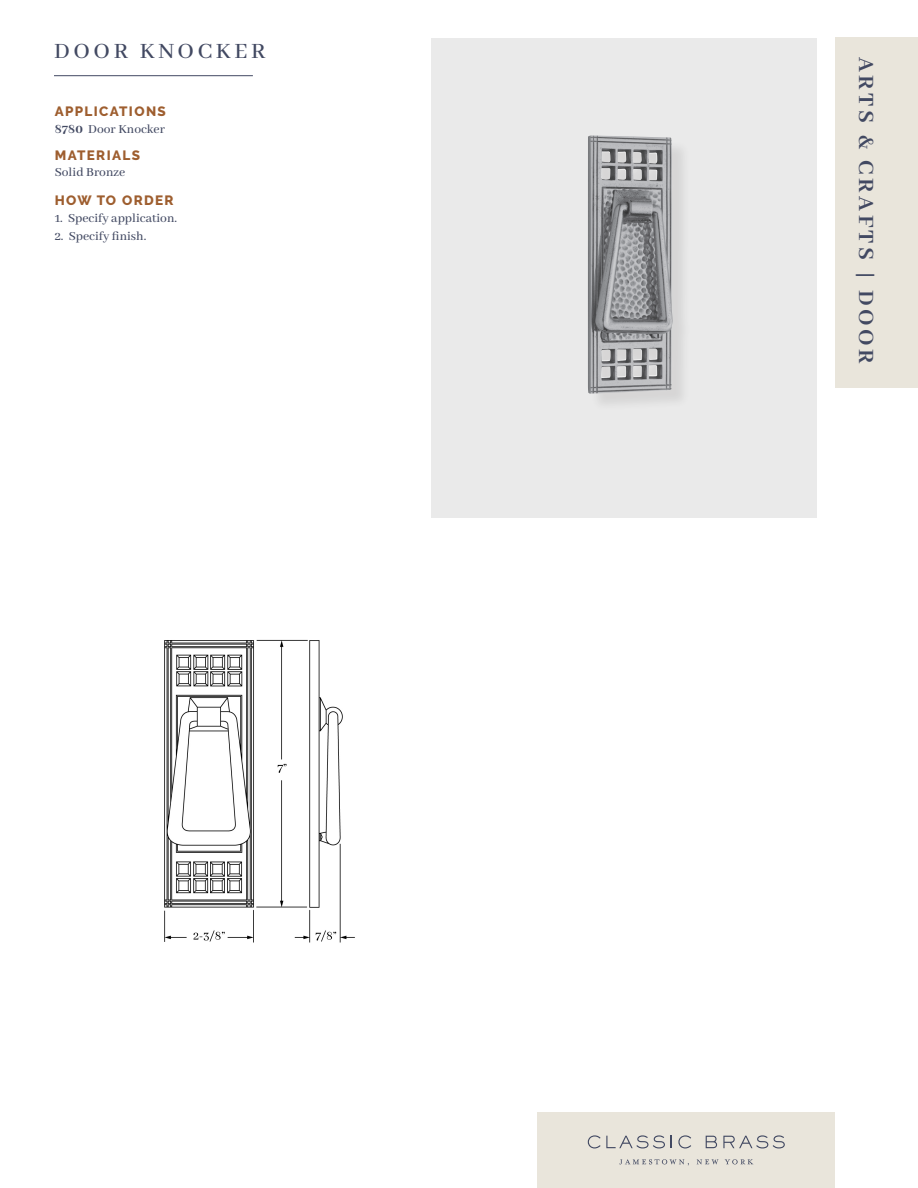
<style>
.page{position:relative;width:918px;height:1188px;background:#fff}
.page>*{position:absolute;margin:0;border:0;box-sizing:border-box;transform-origin:0 0}
.t1{font:700 24px "Abhaya Libre";letter-spacing:.15em;color:#424962}
.t2{font:500 24px "Abhaya Libre";letter-spacing:.15em;color:#424962}
.t3{font:500 13.5px "Abhaya Libre";color:#424962}
.t4{font:800 13.5px "Raleway";letter-spacing:.1em;color:#9e5e2f}
.s1{font-weight:800}
</style>
<div class="page">
<div style="left:537px;top:1112px;width:298px;height:76px;background:#e9e5db"></div>
<svg style="left:588px;top:1135px;width:77px;height:13px"></svg>
<svg style="left:671px;top:1136px;width:1px;height:12px"></svg>
<svg style="left:678px;top:1135px;width:13px;height:13px"></svg>
<svg style="left:706px;top:1136px;width:11px;height:12px"></svg>
<svg style="left:723px;top:1135px;width:62px;height:13px"></svg>
<svg style="left:697px;top:1159px;width:22px;height:5px"></svg>
<svg style="left:725px;top:1159px;width:28px;height:5px"></svg>
<svg style="left:619px;top:1159px;width:70px;height:7px"></svg>
<div style="left:835px;top:38px;width:83px;height:350px;background:#e9e5db"></div>
<hr style="left:54px;top:75px;width:199px;height:1px;background:#424962">
<div style="left:431px;top:38px;width:385px;height:480px;background:#eaeaea"></div>
<img style="left:164px;top:639px;width:191px;height:304px">
<div style="left:590px;top:138px;width:101px;height:274px;background:#dfdfdf"></div>
<img style="left:588px;top:135px;width:85px;height:259px">
<p class="t2" style="left:54px;top:38px;width:213px">DOOR KNOCKER</p>
<p class="t4" style="left:55px;top:104px;width:113px">APPLICATIONS</p>
<p class="t3" style="left:55px;top:121px;width:112px"><span class="s1">8780</span> Door Knocker</p>
<p class="t4" style="left:55px;top:147px;width:87px">MATERIALS</p>
<p class="t3" style="left:55px;top:164px;width:72px">Solid Bronze</p>
<p class="t4" style="left:55px;top:193px;width:120px">HOW TO ORDER</p>
<p class="t3" style="left:55px;top:210px;width:124px">1. Specify application.</p>
<p class="t3" style="left:55px;top:228px;width:93px">2. Specify finish.</p>
<p class="t1" style="left:879px;top:57px;width:309px;rotate:90deg">ARTS &amp; CRAFTS | DOOR</p>
</div>
